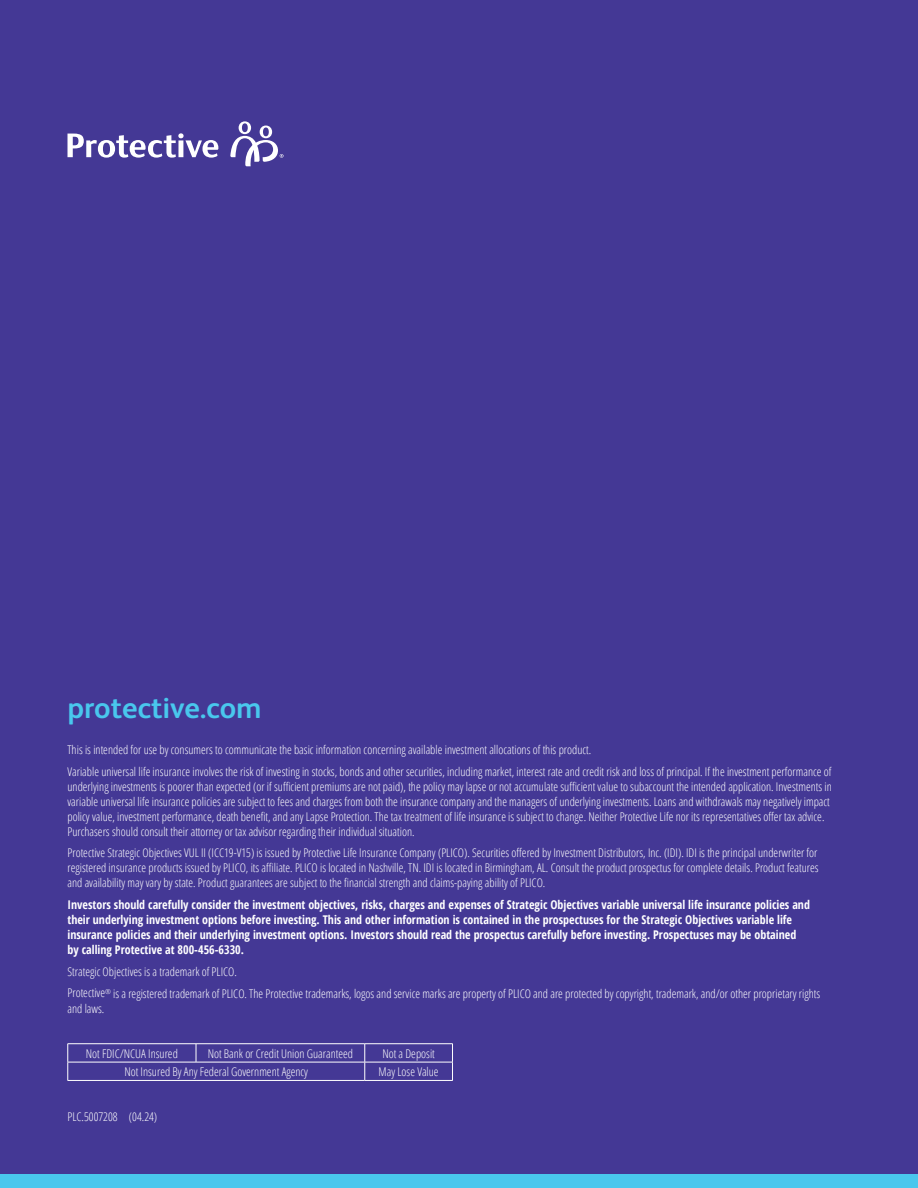
<style>
.page{position:relative;width:918px;height:1188px;background:#443895}
.page>*{position:absolute;margin:0;border:0;box-sizing:border-box;transform-origin:0 0}
.t1{font:700 30px "FS Albert Pro";color:#49c7ed}
.t2{font:300 condensed 12px/15px "Open Sans";color:#fff}
.t3{font:700 condensed 12px/15px "Open Sans";color:#fff}
</style>
<div class="page">
<div style="left:0;top:1174px;width:918px;height:14px;background:#49c7ed"></div>
<svg style="left:68px;top:133px;width:150px;height:25px"></svg>
<svg style="left:230px;top:121px;width:54px;height:45px"></svg>
<hr style="left:68px;top:1043px;width:128px;height:1px;background:#fff">
<hr style="left:196px;top:1043px;width:169px;height:1px;background:#fff">
<svg style="left:196px;top:1044px;width:1px;height:18px"></svg>
<hr style="left:365px;top:1043px;width:88px;height:1px;background:#fff">
<hr style="left:68px;top:1062px;width:128px;height:1px;background:#fff">
<svg style="left:67px;top:1044px;width:1px;height:36px"></svg>
<hr style="left:196px;top:1062px;width:169px;height:1px;background:#fff">
<hr style="left:365px;top:1062px;width:88px;height:1px;background:#fff">
<svg style="left:365px;top:1044px;width:1px;height:36px"></svg>
<svg style="left:452px;top:1044px;width:1px;height:36px"></svg>
<hr style="left:68px;top:1080px;width:128px;height:1px;background:#fff">
<hr style="left:196px;top:1080px;width:169px;height:1px;background:#fff">
<hr style="left:365px;top:1080px;width:88px;height:1px;background:#fff">
<h1 class="t1" style="left:68px;top:687px;width:196px">protective.com</h1>
<p class="t2" style="left:68px;top:738px;width:765px;line-height:21.8px">This is intended for use by consumers to communicate the basic information concerning available investment allocations of this product.<br>Variable universal life insurance involves the risk of investing in stocks, bonds and other securities, including market, interest rate and credit risk and loss of principal. If the investment performance of</p>
<p class="t2" style="left:68px;top:778px;width:766px">underlying investments is poorer than expected (or if sufficient premiums are not paid), the policy may lapse or not accumulate sufficient value to subaccount the intended application. Investments in variable universal life insurance policies are subject to fees and charges from both the insurance company and the managers of underlying investments. Loans and withdrawals may negatively impact policy value, investment performance, death benefit, and any Lapse Protection. The tax treatment of life insurance is subject to change. Neither Protective Life nor its representatives offer tax advice.<br>Purchasers should consult their attorney or tax advisor regarding their individual situation.</p>
<p class="t2" style="left:68px;top:845px;width:753px;text-align:justify">Protective Strategic Objectives VUL II (ICC19-V15) is issued by Protective Life Insurance Company (PLICO). Securities offered by Investment Distributors, Inc. (IDI). IDI is the principal underwriter for registered insurance products issued by PLICO, its affiliate. PLICO is located in Nashville, TN. IDI is located in Birmingham, AL. Consult the product prospectus for complete details. Product features and availability may vary by state. Product guarantees are subject to the financial strength and claims-paying ability of PLICO.</p>
<p class="t3" style="left:68px;top:897px;width:744px">Investors should carefully consider the investment objectives, risks, charges and expenses of Strategic Objectives variable universal life insurance policies and their underlying investment options before investing. This and other information is contained in the prospectuses for the Strategic Objectives variable life insurance policies and their underlying investment options. Investors should read the prospectus carefully before investing. Prospectuses may be obtained by calling Protective at 800-456-6330.</p>
<p class="t2" style="left:68px;top:960px;width:754px;line-height:21.8px">Strategic Objectives is a trademark of PLICO.<br>Protective<sup>®</sup> is a registered trademark of PLICO. The Protective trademarks, logos and service marks are property of PLICO and are protected by copyright, trademark, and/or other proprietary rights</p>
<p class="t2" style="left:68px;top:1000px;width:38px">and laws.</p>
<p class="t2" style="left:86px;top:1045px;width:94px">Not FDIC/NCUA Insured</p>
<p class="t2" style="left:208px;top:1045px;width:147px">Not Bank or Credit Union Guaranteed</p>
<p class="t2" style="left:382px;top:1045px;width:54px">Not a Deposit</p>
<p class="t2" style="left:124px;top:1064px;width:185px">Not Insured By Any Federal Government Agency</p>
<p class="t2" style="left:379px;top:1064px;width:62px">May Lose Value</p>
<p class="t2" style="left:68px;top:1108px;width:91px">PLC.5007208 (04.24)</p>
</div>
